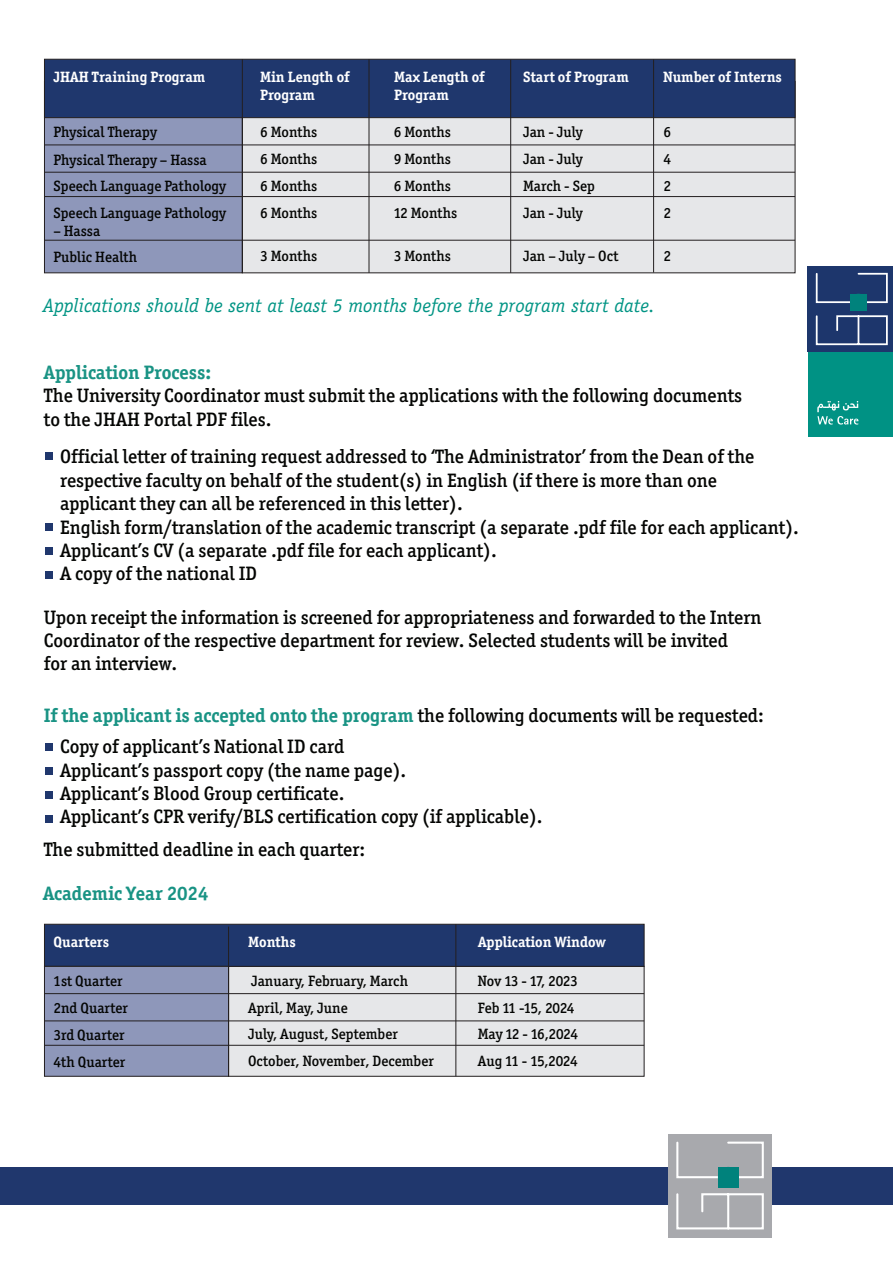
<style>
.page{position:relative;width:893px;height:1263px;background:#fff}
.page>*{position:absolute;margin:0;border:0;box-sizing:border-box;transform-origin:0 0}
.t1{font:500 19.5px/23.4px "Officina Ser ITC Std";color:#040503}
.t2{font:700 19.5px "Officina Ser ITC Std";color:#199384}
.t3{font:italic 19.5px "Officina Serif";color:#009484}
.t4{font:500 15px/26.8px "Officina Ser ITC Std";color:#040503}
.t5{font:700 15px/18px "Officina Ser ITC Std";color:#fff}
.t6{font:500 15px/26.8px "Officina Ser ITC Std";letter-spacing:-.025em;color:#040503}
.s1{font-weight:500;color:#040503}
</style>
<div class="page">
<div style="left:808px;top:266px;width:85px;height:86px;background:#1d366c"></div>
<svg style="left:815px;top:272px;width:73px;height:74px"></svg>
<div style="left:850px;top:294px;width:17px;height:17px;background:#00827c"></div>
<div style="left:808px;top:352px;width:85px;height:84px;background:#009284"></div>
<svg style="left:817px;top:401px;width:41px;height:23px"></svg>
<div style="left:0;top:1167px;width:893px;height:37px;background:#20376d"></div>
<div style="left:668px;top:1134px;width:104px;height:103px;background:#a8a9ad"></div>
<svg style="left:676px;top:1141px;width:88px;height:89px"></svg>
<div style="left:718px;top:1167px;width:20px;height:20px;background:#00827c"></div>
<div style="left:242px;top:81px;width:553px;height:192px;background:#e6e7e9"></div>
<div style="left:44px;top:81px;width:198px;height:192px;background:#8e97ba;border:1px solid #231f20"></div>
<div style="left:44px;top:59px;width:751px;height:59px;background:#1f376d;border:1px solid #231f20"></div>
<hr style="left:45px;top:145px;width:750px;height:1px;background:#231f20">
<hr style="left:45px;top:172px;width:750px;height:1px;background:#231f20">
<hr style="left:45px;top:196px;width:750px;height:1px;background:#231f20">
<hr style="left:242px;top:59px;width:1px;height:214px;background:#231f20">
<hr style="left:369px;top:59px;width:1px;height:214px;background:#231f20">
<hr style="left:45px;top:240px;width:750px;height:1px;background:#231f20">
<hr style="left:510px;top:60px;width:1px;height:213px;background:#231f20">
<hr style="left:653px;top:59px;width:1px;height:213px;background:#231f20">
<div style="left:45px;top:452px;width:7px;height:8px;background:#20376d"></div>
<div style="left:45px;top:523px;width:7px;height:8px;background:#20376d"></div>
<div style="left:45px;top:547px;width:7px;height:8px;background:#20376d"></div>
<div style="left:45px;top:571px;width:7px;height:7px;background:#20376d"></div>
<div style="left:45px;top:744px;width:7px;height:7px;background:#20376d"></div>
<div style="left:45px;top:767px;width:7px;height:7px;background:#20376d"></div>
<div style="left:45px;top:791px;width:7px;height:8px;background:#20376d"></div>
<div style="left:45px;top:815px;width:7px;height:7px;background:#20376d"></div>
<div style="left:228px;top:966px;width:416px;height:110px;background:#e6e7e9;border:1px solid #231f20"></div>
<div style="left:44px;top:924px;width:600px;height:42px;background:#1f376d;border:1px solid #231f20"></div>
<div style="left:44px;top:966px;width:185px;height:110px;background:#8e97ba;border:1px solid #231f20"></div>
<hr style="left:228px;top:926px;width:1px;height:150px;background:#231f20">
<hr style="left:456px;top:924px;width:1px;height:152px;background:#231f20">
<hr style="left:44px;top:993px;width:600px;height:1px;background:#231f20">
<hr style="left:44px;top:1021px;width:600px;height:1px;background:#231f20">
<hr style="left:44px;top:1045px;width:600px;height:1px;background:#231f20">
<p class="t5" style="left:53px;top:68px;width:153px">JHAH Training Program</p>
<p class="t5" style="left:260px;top:68px;width:91px">Min Length of<br>Program</p>
<p class="t5" style="left:394px;top:68px;width:92px">Max Length of<br>Program</p>
<p class="t4" style="left:53px;top:119px;width:174px">Physical Therapy<br>Physical Therapy – Hassa<br>Speech Language Pathology</p>
<p class="t4" style="left:394px;top:118px;width:59px;text-align:justify">6 Months 9 Months 6 Months</p>
<p class="t4" style="left:260px;top:118px;width:59px;text-align:justify">6 Months 6 Months 6 Months</p>
<p class="t4" style="left:53px;top:199px;width:174px">Speech Language Pathology</p>
<p class="t4" style="left:53px;top:218px;width:85px;line-height:25.7px">– Hassa<br>Public Health</p>
<p class="t4" style="left:260px;top:199px;width:59px">6 Months</p>
<p class="t4" style="left:260px;top:243px;width:59px">3 Months</p>
<p class="t4" style="left:394px;top:199px;width:65px">12 Months</p>
<p class="t4" style="left:394px;top:243px;width:59px">3 Months</p>
<p class="t5" style="left:523px;top:68px;width:107px">Start of Program</p>
<p class="t5" style="left:663px;top:68px;width:120px">Number of Interns</p>
<p class="t4" style="left:523px;top:118px;width:73px">Jan - July<br>Jan - July<br>March - Sep</p>
<p class="t4" style="left:523px;top:199px;width:61px">Jan - July</p>
<p class="t4" style="left:523px;top:243px;width:97px">Jan – July – Oct</p>
<p class="t4" style="left:663px;top:118px;width:9px;text-align:justify">6<br>4<br>2</p>
<p class="t4" style="left:663px;top:199px;width:9px">2</p>
<p class="t4" style="left:663px;top:243px;width:9px">2</p>
<p class="t3" style="left:43px;top:294px;width:613px">Applications should be sent at least 5 months before the program start date.</p>
<p class="t2" style="left:44px;top:360px;width:169px">Application Process:</p>
<p class="t1" style="left:44px;top:384px;width:700px">The University Coordinator must submit the applications with the following documents to the JHAH Portal PDF files.</p>
<p class="t1" style="left:60px;top:445px;width:740px">Official letter of training request addressed to ‘The Administrator’ from the Dean of the respective faculty on behalf of the student(s) in English (if there is more than one<br>applicant they can all be referenced in this letter).<br>English form/translation of the academic transcript (a separate .pdf file for each applicant).<br>Applicant’s CV (a separate .pdf file for each applicant).<br>A copy of the national ID</p>
<p class="t1" style="left:44px;top:605px;width:719px">Upon receipt the information is screened for appropriateness and forwarded to the Intern<br>Coordinator of the respective department for review. Selected students will be invited<br>for an interview.</p>
<p class="t2" style="left:44px;top:704px;width:722px">If the applicant is accepted onto the program <span class="s1">the following documents will be requested:</span></p>
<p class="t1" style="left:60px;top:735px;width:484px">Copy of applicant’s National ID card<br>Applicant’s passport copy (the name page).<br>Applicant’s Blood Group certificate.<br>Applicant’s CPR verify/BLS certification copy (if applicable).</p>
<p class="t1" style="left:44px;top:838px;width:323px">The submitted deadline in each quarter:</p>
<p class="t2" style="left:43px;top:882px;width:167px">Academic Year 2024</p>
<p class="t5" style="left:53px;top:933px;width:57px">Quarters</p>
<p class="t5" style="left:248px;top:933px;width:49px">Months</p>
<p class="t5" style="left:478px;top:933px;width:129px">Application Window</p>
<p class="t4" style="left:53px;top:967px;width:76px">1st Quarter<br>2nd Quarter<br>3rd Quarter<br>4th Quarter</p>
<p class="t4" style="left:248px;top:967px;width:187px">January, February, March<br>April, May, June<br>July, August, September<br>October, November, December</p>
<p class="t6" style="left:478px;top:967px;width:102px">Nov 13 - 17, 2023<br>Feb 11 -15, 2024<br>May 12 - 16,2024<br>Aug 11 - 15,2024</p>
</div>
